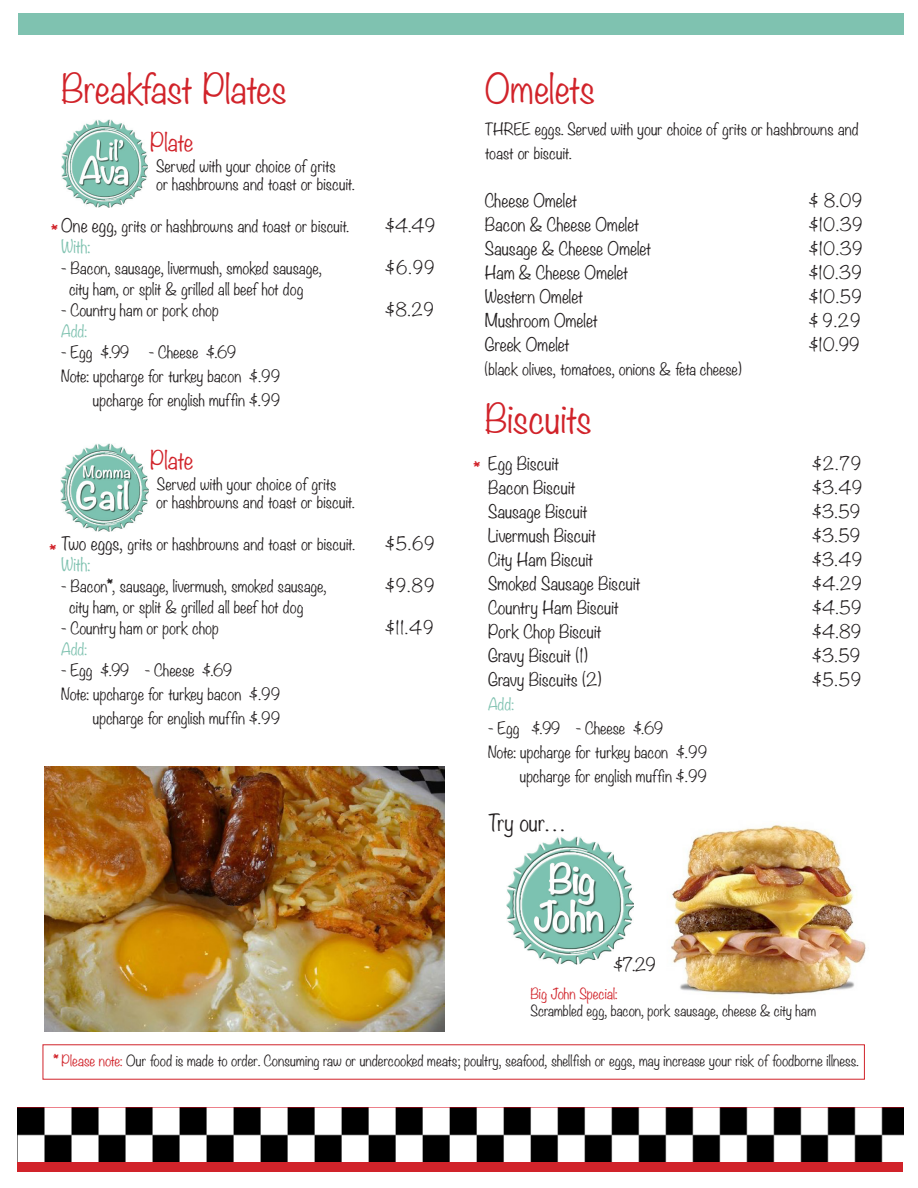
<style>
.page{position:relative;width:918px;height:1188px;background:#fff}
.page>*{position:absolute;margin:0;border:0;box-sizing:border-box;transform-origin:0 0}
.t1{font:300 36px "Noteworthy";letter-spacing:-.01em;color:#d1232a}
.t2{font:300 22.5px "Noteworthy";letter-spacing:-.015em;color:#d1232a}
.t3{font:300 21px "Noteworthy";letter-spacing:-.01em;color:#231f20}
.t4{font:300 16.5px "Noteworthy";color:#231f20}
.t5{font:300 16.5px "Noteworthy";letter-spacing:-.02em;color:#7fc2b0}
.t6{font:300 16.5px "Noteworthy";color:#d1232a}
.t7{font:300 15px/24px "Noteworthy";color:#231f20}
.t8{font:300 15px "Noteworthy";color:#7fc2b0}
.t9{font:300 13.5px "Noteworthy";color:#231f20}
.t10{font:300 13.5px "Noteworthy";color:#d1232a}
.s1{font-size:16.5px}
.s2{color:#d1232a}
</style>
<div class="page">
<div style="left:18px;top:13px;width:886px;height:21px;background:#7fc2b0"></div>
<div style="left:18px;top:1162px;width:885px;height:10px;background:#d1232a"></div>
<img style="left:18px;top:1108px;width:885px;height:54px">
<img style="left:671px;top:824px;width:195px;height:171px">
<img style="left:61px;top:120px;width:87px;height:87px">
<img style="left:61px;top:443px;width:87px;height:89px">
<img style="left:507px;top:836px;width:126px;height:129px">
<img style="left:44px;top:766px;width:400px;height:265px">
<p class="t1" style="left:61px;top:57px;width:227px">Breakfast Plates</p>
<p class="t1" style="left:485px;top:57px;width:112px">Omelets</p>
<p class="t7" style="left:485px;top:117px;width:375px">THREE eggs. Served with your choice of grits or hashbrowns and toast or biscuit.</p>
<p class="t4" style="left:485px;top:186px;width:94px">Cheese Omelet</p>
<p class="t4" style="left:809px;top:186px;width:55px">$ 8.09</p>
<p class="t4" style="left:485px;top:210px;width:156px">Bacon &amp; Cheese Omelet</p>
<p class="t4" style="left:809px;top:210px;width:55px">$10.39</p>
<p class="t4" style="left:485px;top:234px;width:168px">Sausage &amp; Cheese Omelet</p>
<p class="t4" style="left:809px;top:234px;width:55px">$10.39</p>
<p class="t4" style="left:485px;top:258px;width:145px">Ham &amp; Cheese Omelet</p>
<p class="t4" style="left:809px;top:258px;width:54px">$10.39</p>
<p class="t4" style="left:485px;top:282px;width:100px">Western Omelet</p>
<p class="t4" style="left:809px;top:282px;width:54px">$10.59</p>
<p class="t4" style="left:485px;top:306px;width:115px">Mushroom Omelet</p>
<p class="t4" style="left:809px;top:306px;width:53px">$ 9.29</p>
<p class="t4" style="left:485px;top:330px;width:87px">Greek Omelet</p>
<p class="t4" style="left:809px;top:330px;width:52px">$10.99</p>
<p class="t7" style="left:485px;top:357px;width:258px">(black olives, tomatoes, onions &amp; feta cheese)</p>
<p class="t1" style="left:485px;top:387px;width:109px">Biscuits</p>
<p class="t4" style="left:488px;top:449px;width:73px">Egg Biscuit</p>
<p class="t4" style="left:812px;top:449px;width:50px">$2.79</p>
<p class="t4" style="left:488px;top:473px;width:89px">Bacon Biscuit</p>
<p class="t4" style="left:812px;top:473px;width:51px">$3.49</p>
<p class="t4" style="left:488px;top:497px;width:101px">Sausage Biscuit</p>
<p class="t4" style="left:812px;top:497px;width:49px">$3.59</p>
<p class="t4" style="left:488px;top:521px;width:110px">Livermush Biscuit</p>
<p class="t4" style="left:812px;top:521px;width:49px">$3.59</p>
<p class="t4" style="left:488px;top:545px;width:107px">City Ham Biscuit</p>
<p class="t4" style="left:812px;top:545px;width:51px">$3.49</p>
<p class="t4" style="left:488px;top:569px;width:154px">Smoked Sausage Biscuit</p>
<p class="t4" style="left:812px;top:569px;width:51px">$4.29</p>
<p class="t4" style="left:488px;top:593px;width:133px">Country Ham Biscuit</p>
<p class="t4" style="left:812px;top:593px;width:51px">$4.59</p>
<p class="t4" style="left:488px;top:617px;width:115px">Pork Chop Biscuit</p>
<p class="t4" style="left:812px;top:617px;width:50px">$4.89</p>
<p class="t4" style="left:488px;top:641px;width:101px">Gravy Biscuit (1)</p>
<p class="t4" style="left:812px;top:641px;width:49px">$3.59</p>
<p class="t4" style="left:488px;top:665px;width:115px">Gravy Biscuits (2)</p>
<p class="t4" style="left:812px;top:665px;width:50px">$5.59</p>
<p class="t8" style="left:488px;top:691px;width:27px">Add:</p>
<p class="t7" style="left:488px;top:715px;width:176px">- Egg $.99 - Cheese $.69</p>
<p class="t7" style="left:488px;top:739px;width:220px">Note: upcharge for turkey bacon $.99</p>
<p class="t7" style="left:520px;top:763px;width:188px">upcharge for english muffin $.99</p>
<p class="t2" style="left:150px;top:122px;width:45px">Plate</p>
<p class="t7" style="left:156px;top:153px;width:181px">Served with your choice of grits</p>
<p class="t7" style="left:156px;top:171px;width:200px">or hashbrowns and toast or biscuit.</p>
<p class="t7" style="left:61px;top:213px;width:289px"><span class="s1">One egg,</span> grits or hashbrowns and toast or biscuit.</p>
<p class="t4" style="left:385px;top:211px;width:51px">$4.49</p>
<p class="t5" style="left:61px;top:232px;width:31px">With:</p>
<p class="t7" style="left:61px;top:255px;width:262px">- Bacon, sausage, livermush, smoked sausage,</p>
<p class="t4" style="left:385px;top:253px;width:51px">$6.99</p>
<p class="t7" style="left:69px;top:276px;width:236px">city ham, or split &amp; grilled all beef hot dog</p>
<p class="t7" style="left:61px;top:297px;width:159px">- Country ham or pork chop</p>
<p class="t4" style="left:385px;top:295px;width:50px">$8.29</p>
<p class="t8" style="left:61px;top:318px;width:27px">Add:</p>
<p class="t7" style="left:61px;top:339px;width:69px">- Egg $.99</p>
<p class="t7" style="left:149px;top:339px;width:89px">- Cheese $.69</p>
<p class="t7" style="left:61px;top:363px;width:220px">Note: upcharge for turkey bacon $.99</p>
<p class="t7" style="left:93px;top:387px;width:188px">upcharge for english muffin $.99</p>
<p class="t2" style="left:150px;top:440px;width:45px">Plate</p>
<p class="t7" style="left:157px;top:471px;width:181px">Served with your choice of grits</p>
<p class="t7" style="left:156px;top:489px;width:200px">or hashbrowns and toast or biscuit.</p>
<p class="t7" style="left:61px;top:531px;width:295px"><span class="s1">Two eggs,</span> grits or hashbrowns and toast or biscuit.</p>
<p class="t4" style="left:385px;top:529px;width:50px">$5.69</p>
<p class="t5" style="left:61px;top:550px;width:31px">With:</p>
<p class="t7" style="left:61px;top:573px;width:267px">- Bacon*, sausage, livermush, smoked sausage,</p>
<p class="t4" style="left:385px;top:571px;width:50px">$9.89</p>
<p class="t7" style="left:69px;top:594px;width:236px">city ham, or split &amp; grilled all beef hot dog</p>
<p class="t7" style="left:61px;top:615px;width:159px">- Country ham or pork chop</p>
<p class="t4" style="left:385px;top:613px;width:49px">$11.49</p>
<p class="t8" style="left:61px;top:636px;width:27px">Add:</p>
<p class="t7" style="left:61px;top:657px;width:172px">- Egg $.99 - Cheese $.69</p>
<p class="t7" style="left:61px;top:681px;width:220px">Note: upcharge for turkey bacon $.99</p>
<p class="t7" style="left:93px;top:705px;width:188px">upcharge for english muffin $.99</p>
<p class="t6" style="left:52px;top:218px;width:7px">*</p>
<p class="t6" style="left:474px;top:455px;width:7px">*</p>
<p class="t6" style="left:50px;top:538px;width:7px">*</p>
<p class="t3" style="left:488px;top:804px;width:78px">Try our. . .</p>
<p class="t4" style="left:614px;top:950px;width:44px">$7.29</p>
<p class="t10" style="left:530px;top:982px;width:89px">Big John Special:</p>
<p class="t9" style="left:530px;top:998px;width:287px">Scrambled egg, bacon, pork sausage, cheese &amp; city ham</p>
<p class="t9" style="left:54px;top:1049px;width:806px"><span class="s2">* Please note:</span> Our food is made to order. Consuming raw or undercooked meats; poultry, seafood, shellfish or eggs, may increase your risk of foodborne illness.</p>
</div>
